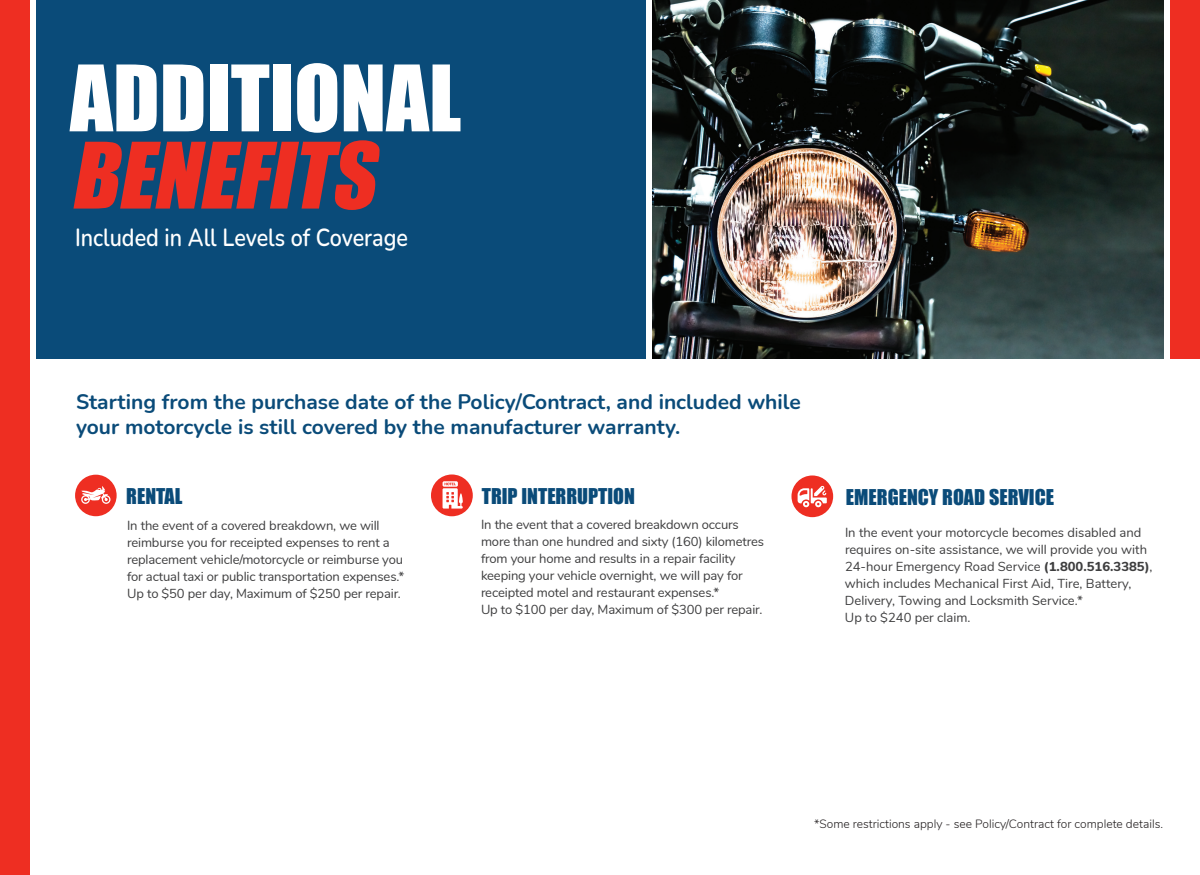
<style>
.page{position:relative;width:1200px;height:875px;background:#fff}
.page>*{position:absolute;margin:0;border:0;box-sizing:border-box;transform-origin:0 0}
.t1{font:84.6px "Impact";color:#fff}
.t2{font:italic 84.6px "Impact";color:#ee2e22}
.t3{font:600 25px "Nunito";color:#fff;scale:.86 1}
.Body_text{font:700 21px/25.2px "Nunito";color:#0a4b79}
.Sub_Head{font:20px "Impact";color:#0a4b79}
.chart_text{font:13px/17px "Nunito";letter-spacing:-.01em;color:#3e3e3f}
.Body_text-2{font:300 12px "Nunito";color:#231f20}
.s1{font-weight:800}
</style>
<div class="page">
<div style="left:36px;top:0;width:610px;height:358px;background:#0a4b79"></div>
<img style="left:652px;top:0;width:512px;height:358px">
<div style="left:0;top:0;width:30px;height:875px;background:#ee2e22"></div>
<div style="left:1170px;top:0;width:30px;height:358px;background:#ee2e22"></div>
<div style="left:75px;top:475px;width:42px;height:41px;background:#ee2e22;border-radius:50%"></div>
<svg style="left:81px;top:486px;width:30px;height:18px"></svg>
<div style="left:431px;top:475px;width:42px;height:41px;background:#ee2e22;border-radius:50%"></div>
<svg style="left:443px;top:481px;width:20px;height:28px"></svg>
<div style="left:791px;top:476px;width:42px;height:41px;background:#ee2e22;border-radius:50%"></div>
<svg style="left:798px;top:486px;width:29px;height:21px"></svg>
<p class="t1" style="left:70px;top:33px;width:393px">ADDITIONAL</p>
<p class="t2" style="left:70px;top:110px;width:327px">BENEFITS</p>
<p class="t3" style="left:75px;top:220px;width:389px">Included in All Levels of Coverage</p>
<p class="Body_text" style="left:76px;top:388px;width:726px">Starting from the purchase date of the Policy/Contract, and included while your motorcycle is still covered by the manufacturer warranty.</p>
<p class="Sub_Head" style="left:126px;top:481px;width:58px">RENTAL</p>
<p class="chart_text" style="left:127px;top:516px;width:264px">In the event of a covered breakdown, we will reimburse you for receipted expenses to rent a</p>
<p class="chart_text" style="left:127px;top:550px;width:278px">replacement vehicle/motorcycle or reimburse you</p>
<p class="chart_text" style="left:127px;top:567px;width:279px">for actual taxi or public transportation expenses.*</p>
<p class="chart_text" style="left:127px;top:584px;width:275px">Up to $50 per day, Maximum of $250 per repair.</p>
<p class="Sub_Head" style="left:482px;top:480px;width:155px">TRIP INTERRUPTION</p>
<p class="chart_text" style="left:481px;top:515px;width:285px">In the event that a covered breakdown occurs more than one hundred and sixty (160) kilometres from your home and results in a repair facility keeping your vehicle overnight, we will pay for receipted motel and restaurant expenses.*</p>
<p class="chart_text" style="left:481px;top:600px;width:283px">Up to $100 per day, Maximum of $300 per repair.</p>
<p class="Sub_Head" style="left:846px;top:481px;width:210px">EMERGENCY ROAD SERVICE</p>
<p class="chart_text" style="left:845px;top:523px;width:298px">In the event your motorcycle becomes disabled and</p>
<p class="chart_text" style="left:845px;top:540px;width:304px">requires on-site assistance, we will provide you with</p>
<p class="chart_text" style="left:845px;top:557px;width:309px">24-hour Emergency Road Service <span class="s1">(1.800.516.3385)</span>,</p>
<p class="chart_text" style="left:845px;top:574px;width:288px">which includes Mechanical First Aid, Tire, Battery,</p>
<p class="chart_text" style="left:845px;top:591px;width:239px">Delivery, Towing and Locksmith Service.*</p>
<p class="chart_text" style="left:845px;top:608px;width:127px">Up to $240 per claim.</p>
<p class="Body_text-2" style="left:814px;top:815px;width:350px">*Some restrictions apply - see Policy/Contract for complete details.</p>
</div>
